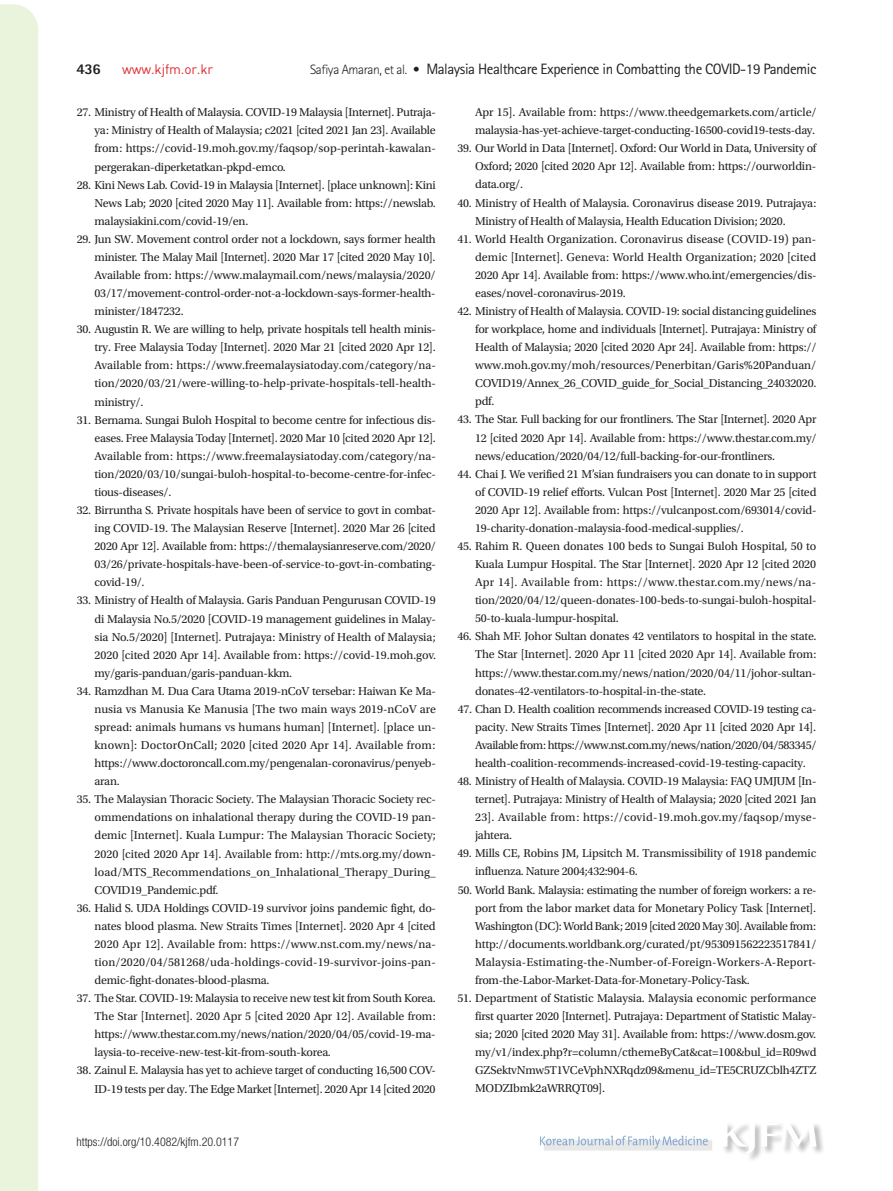
<style>
.page{position:relative;width:893px;height:1191px;background:#fff}
.page>*{position:absolute;margin:0;border:0;box-sizing:border-box;transform-origin:0 0}
.t1{font:15px "Rotis Sans Serif Std";letter-spacing:-.03em;color:#231f20}
.t2{font:800 15px "Rotis Sans Serif Std";color:#231f20}
.t3{font:13.5px "Dinreg";letter-spacing:-.01em;color:#e02a30}
.t4{font:12px/18px "Utopia Std";letter-spacing:-.02em;color:#231f20;text-align:justify}
.t5{font:300 condensed 12px "Helvetica Neue LT Std";color:#231f20}
.s1{font-weight:300;font-size:13.5px}
</style>
<div class="page">
<div style="left:0;top:4px;width:38px;height:1187px;background:#eaf3dc"></div>
<div style="left:721px;top:1122px;width:104px;height:40px;background:#231f20;opacity:.3"></div>
<svg style="left:722px;top:1122px;width:94px;height:32px"></svg>
<div style="left:544px;top:1140px;width:168px;height:10px;background:#e8e8e9"></div>
<svg style="left:540px;top:1135px;width:168px;height:13px"></svg>
<p class="t2" style="left:77px;top:60px;width:26px">436</p>
<p class="t3" style="left:122px;top:61px;width:93px">www.kjfm.or.kr</p>
<p class="t1" style="left:310px;top:60px;width:508px"><span class="s1">Safiya Amaran, et al. •</span> Malaysia Healthcare Experience in Combatting the COVID-19 Pandemic</p>
<p class="t4" style="left:95px;top:104px;width:343px;text-indent:-18px">27. Ministry of Health of Malaysia. COVID-19 Malaysia [Internet]. Putraja&shy;ya: Ministry of Health of Malaysia; c2021 [cited 2021 Jan 23]. Available from: https://covid-19.moh.gov.my/faqsop/sop-perintah-kawalan&shy;pergerakan-diperketatkan-pkpd-emco.</p>
<p class="t4" style="left:95px;top:176px;width:343px;text-indent:-18px">28. Kini News Lab. Covid-19 in Malaysia [Internet]. [place unknown]: Kini News Lab; 2020 [cited 2020 May 11]. Available from: https://newslab. malaysiakini.com/covid-19/en.</p>
<p class="t4" style="left:95px;top:230px;width:343px;text-indent:-18px">29. Jun SW. Movement control order not a lockdown, says former health minister. The Malay Mail [Internet]. 2020 Mar 17 [cited 2020 May 10].<br>Available from: https://www.malaymail.com/news/malaysia/2020/ 03/17/movement-control-order-not-a-lockdown-says-former-health&shy;minister/1847232.</p>
<p class="t4" style="left:95px;top:320px;width:343px;text-indent:-18px">30. Augustin R. We are willing to help, private hospitals tell health minis&shy;try. Free Malaysia Today [Internet]. 2020 Mar 21 [cited 2020 Apr 12].<br>Available from: https://www.freemalaysiatoday.com/category/na&shy;tion/2020/03/21/were-willing-to-help-private-hospitals-tell-health&shy;ministry/.</p>
<p class="t4" style="left:95px;top:411px;width:343px;text-indent:-18px">31. Bernama. Sungai Buloh Hospital to become centre for infectious dis&shy;eases. Free Malaysia Today [Internet]. 2020 Mar 10 [cited 2020 Apr 12].<br>Available from: https://www.freemalaysiatoday.com/category/na&shy;tion/2020/03/10/sungai-buloh-hospital-to-become-centre-for-infec&shy;tious-diseases/.</p>
<p class="t4" style="left:95px;top:501px;width:343px;text-indent:-18px">32. Birruntha S. Private hospitals have been of service to govt in combat&shy;ing COVID-19. The Malaysian Reserve [Internet]. 2020 Mar 26 [cited 2020 Apr 12]. Available from: https://themalaysianreserve.com/2020/ 03/26/private-hospitals-have-been-of-service-to-govt-in-combating&shy;covid-19/.</p>
<p class="t4" style="left:95px;top:592px;width:343px;text-indent:-18px">33. Ministry of Health of Malaysia. Garis Panduan Pengurusan COVID-19 di Malaysia No.5/2020 [COVID-19 management guidelines in Malay&shy;sia No.5/2020] [Internet]. Putrajaya: Ministry of Health of Malaysia; 2020 [cited 2020 Apr 14]. Available from: https://covid-19.moh.gov. my/garis-panduan/garis-panduan-kkm.</p>
<p class="t4" style="left:95px;top:682px;width:343px;text-indent:-18px">34. Ramzdhan M. Dua Cara Utama 2019-nCoV tersebar: Haiwan Ke Ma&shy;nusia vs Manusia Ke Manusia [The two main ways 2019-nCoV are spread: animals humans vs humans human] [Internet]. [place un&shy;known]: DoctorOnCall; 2020 [cited 2020 Apr 14]. Available from: https://www.doctoroncall.com.my/pengenalan-coronavirus/penyeb&shy;aran.</p>
<p class="t4" style="left:95px;top:790px;width:343px;text-indent:-18px">35. The Malaysian Thoracic Society. The Malaysian Thoracic Society rec&shy;ommendations on inhalational therapy during the COVID-19 pan&shy;demic [Internet]. Kuala Lumpur: The Malaysian Thoracic Society; 2020 [cited 2020 Apr 14]. Available from: http://mts.org.my/down&shy;load/MTS_Recommendations_on_Inhalational_Therapy_During_ COVID19_Pandemic.pdf.</p>
<p class="t4" style="left:95px;top:899px;width:343px;text-indent:-18px">36. Halid S. UDA Holdings COVID-19 survivor joins pandemic fight, do&shy;nates blood plasma. New Straits Times [Internet]. 2020 Apr 4 [cited 2020 Apr 12]. Available from: https://www.nst.com.my/news/na&shy;tion/2020/04/581268/uda-holdings-covid-19-survivor-joins-pan&shy;demic-fight-donates-blood-plasma.</p>
<p class="t4" style="left:95px;top:989px;width:343px;text-indent:-18px">37. The Star. COVID-19: Malaysia to receive new test kit from South Korea.<br>The Star [Internet]. 2020 Apr 5 [cited 2020 Apr 12]. Available from: https://www.thestar.com.my/news/nation/2020/04/05/covid-19-ma&shy;laysia-to-receive-new-test-kit-from-south-korea.</p>
<p class="t4" style="left:77px;top:1061px;width:360px;text-align:right">38. Zainul E. Malaysia has yet to achieve target of conducting 16,500 COV-<br>ID-19 tests per day. The Edge Market [Internet]. 2020 Apr 14 [cited 2020</p>
<p class="t5" style="left:77px;top:1134px;width:164px">https://doi.org/10.4082/kjfm.20.0117</p>
<p class="t4" style="left:475px;top:103px;width:343px">Apr 15]. Available from: https://www.theedgemarkets.com/article/ malaysia-has-yet-achieve-target-conducting-16500-covid19-tests-day.</p>
<p class="t4" style="left:475px;top:140px;width:343px;text-indent:-18px">39. Our World in Data [Internet]. Oxford: Our World in Data, University of Oxford; 2020 [cited 2020 Apr 12]. Available from: https://ourworldin&shy;data.org/.</p>
<p class="t4" style="left:475px;top:194px;width:343px;text-indent:-18px">40. Ministry of Health of Malaysia. Coronavirus disease 2019. Putrajaya:<br>Ministry of Health of Malaysia, Health Education Division; 2020.</p>
<p class="t4" style="left:475px;top:230px;width:343px;text-indent:-18px">41. World Health Organization. Coronavirus disease (COVID-19) pan&shy;demic [Internet]. Geneva: World Health Organization; 2020 [cited 2020 Apr 14]. Available from: https://www.who.int/emergencies/dis&shy;eases/novel-coronavirus-2019.</p>
<p class="t4" style="left:475px;top:302px;width:343px;text-indent:-18px">42. Ministry of Health of Malaysia. COVID-19: social distancing guidelines for workplace, home and individuals [Internet]. Putrajaya: Ministry of Health of Malaysia; 2020 [cited 2020 Apr 24]. Available from: https:// www.moh.gov.my/moh/resources/Penerbitan/Garis%20Panduan/ COVID19/Annex_26_COVID_guide_for_Social_Distancing_24032020. pdf.</p>
<p class="t4" style="left:475px;top:411px;width:343px;text-indent:-18px">43. The Star. Full backing for our frontliners. The Star [Internet]. 2020 Apr 12 [cited 2020 Apr 14]. Available from: https://www.thestar.com.my/ news/education/2020/04/12/full-backing-for-our-frontliners.</p>
<p class="t4" style="left:475px;top:465px;width:343px;text-indent:-18px">44. Chai J. We verified 21 M’sian fundraisers you can donate to in support of COVID-19 relief efforts. Vulcan Post [Internet]. 2020 Mar 25 [cited 2020 Apr 12]. Available from: https://vulcanpost.com/693014/covid-19-charity-donation-malaysia-food-medical-supplies/.</p>
<p class="t4" style="left:475px;top:537px;width:343px;text-indent:-18px">45. Rahim R. Queen donates 100 beds to Sungai Buloh Hospital, 50 to Kuala Lumpur Hospital. The Star [Internet]. 2020 Apr 12 [cited 2020<br>Apr 14]. Available from: https://www.thestar.com.my/news/na&shy;tion/2020/04/12/queen-donates-100-beds-to-sungai-buloh-hospital-50-to-kuala-lumpur-hospital.</p>
<p class="t4" style="left:475px;top:628px;width:343px;text-indent:-18px">46. Shah MF. Johor Sultan donates 42 ventilators to hospital in the state.<br>The Star [Internet]. 2020 Apr 11 [cited 2020 Apr 14]. Available from: https://www.thestar.com.my/news/nation/2020/04/11/johor-sultan&shy;donates-42-ventilators-to-hospital-in-the-state.</p>
<p class="t4" style="left:475px;top:700px;width:343px;text-indent:-17px">47. Chan D. Health coalition recommends increased COVID-19 testing ca&shy;pacity. New Straits Times [Internet]. 2020 Apr 11 [cited 2020 Apr 14].<br>Available from: https://www.nst.com.my/news/nation/2020/04/583345/ health-coalition-recommends-increased-covid-19-testing-capacity.</p>
<p class="t4" style="left:475px;top:772px;width:343px;text-indent:-18px">48. Ministry of Health of Malaysia. COVID-19 Malaysia: FAQ UMJUM [In&shy;ternet]. Putrajaya: Ministry of Health of Malaysia; 2020 [cited 2021 Jan 23]. Available from: https://covid-19.moh.gov.my/faqsop/myse&shy;jahtera.</p>
<p class="t4" style="left:475px;top:844px;width:343px;text-indent:-18px">49. Mills CE, Robins JM, Lipsitch M. Transmissibility of 1918 pandemic influenza. Nature 2004;432:904-6.</p>
<p class="t4" style="left:475px;top:881px;width:343px;text-indent:-17px">50. World Bank. Malaysia: estimating the number of foreign workers: a re&shy;port from the labor market data for Monetary Policy Task [Internet].<br>Washington (DC): World Bank; 2019 [cited 2020 May 30]. Available from: http://documents.worldbank.org/curated/pt/953091562223517841/ Malaysia-Estimating-the-Number-of-Foreign-Workers-A-Report&shy;from-the-Labor-Market-Data-for-Monetary-Policy-Task.</p>
<p class="t4" style="left:475px;top:989px;width:343px;text-indent:-18px">51. Department of Statistic Malaysia. Malaysia economic performance first quarter 2020 [Internet]. Putrajaya: Department of Statistic Malay&shy;sia; 2020 [cited 2020 May 31]. Available from: https://www.dosm.gov. my/v1/index.php?r=column/cthemeByCat&amp;cat=100&amp;bul_id=R09wd GZSektvNmw5T1VCeVphNXRqdz09&amp;menu_id=TE5CRUZCblh4ZTZ MODZIbmk2aWRRQT09].</p>
</div>
